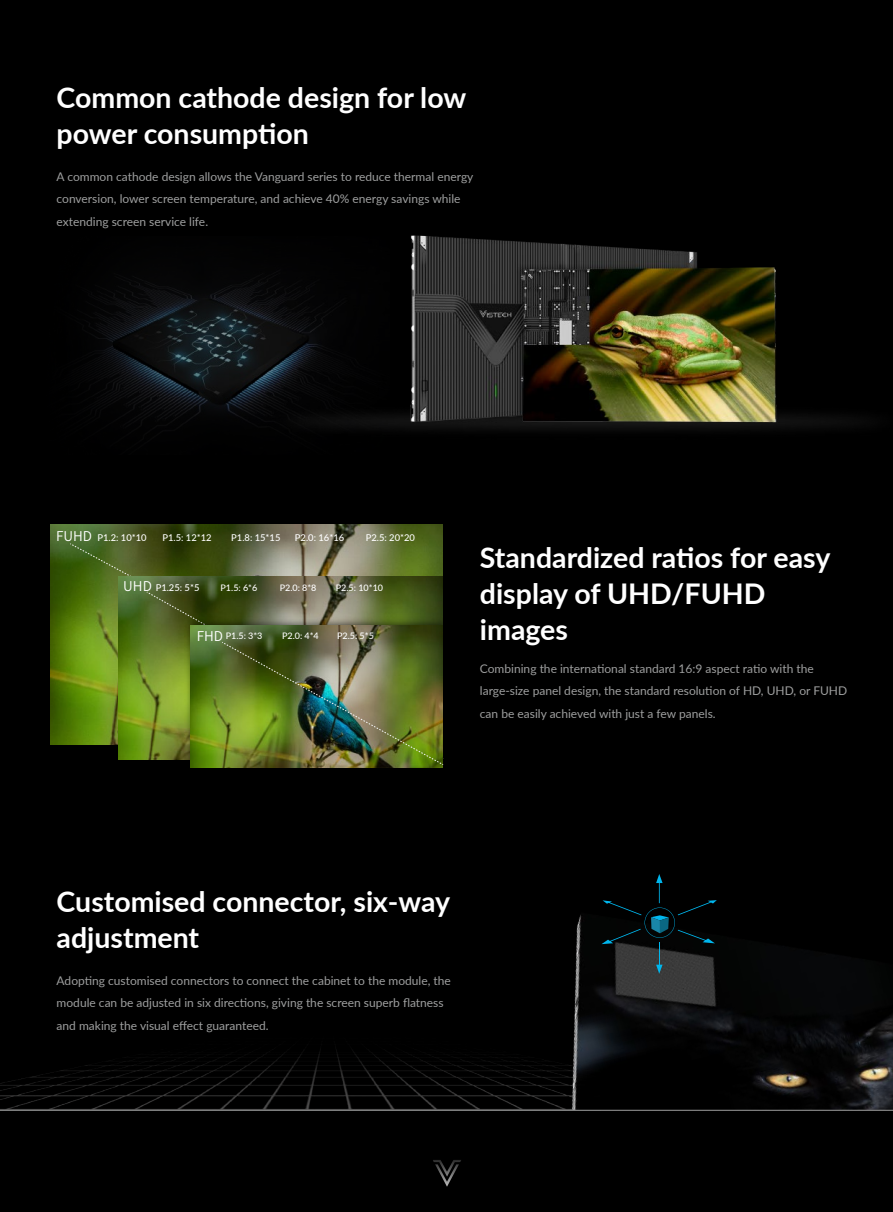
<style>
.page{position:relative;width:893px;height:1212px;background:#000}
.page>*{position:absolute;margin:0;border:0;box-sizing:border-box;transform-origin:0 0}
.t1{font:700 28.5px/36px "Lato";color:#fff}
.t2{font:13.5px "Source Han Sans SC";color:#fff}
.t3{font:12px/22.5px "Lato";color:#9e9f9f}
.t4{font:500 9.45px "Lato";color:#fff}
.t5{font:500 9px "Lato";color:#fff}
.s1{font-family:"Source Han Sans SC";font-weight:400;font-size:13.5px}
</style>
<div class="page">
<img style="left:89px;top:276px;width:143px;height:157px">
<svg style="left:433px;top:1160px;width:28px;height:27px"></svg>
<img style="left:0;top:1050px;width:601px;height:60px">
<img style="left:571px;top:915px;width:322px;height:194px">
<svg style="left:601px;top:874px;width:116px;height:100px"></svg>
<hr style="left:0;top:1110px;width:893px;height:1px;background:#9d9e9e">
<img style="left:50px;top:524px;width:393px;height:221px">
<svg style="left:70px;top:543px;width:5px;height:4px"></svg>
<img style="left:74px;top:545px;width:368px;height:200px">
<img style="left:119px;top:576px;width:20px;height:183px">
<img style="left:139px;top:571px;width:305px;height:197px">
<img style="left:190px;top:625px;width:253px;height:142px">
<img style="left:222px;top:642px;width:221px;height:123px">
<img style="left:232px;top:235px;width:625px;height:195px">
<h1 class="t1" style="left:57px;top:78px;width:411px">Common cathode design for low power consumption</h1>
<p class="t3" style="left:57px;top:164px;width:418px">A common cathode design allows the Vanguard series to reduce thermal energy conversion, lower screen temperature, and achieve 40% energy savings while extending screen service life.</p>
<p class="t4" style="left:56px;top:530px;width:92px"><span class="s1">FUHD</span> P1.2: 10*10</p>
<p class="t4" style="left:162px;top:530px;width:51px">P1.5: 12*12</p>
<p class="t4" style="left:231px;top:530px;width:51px">P1.8: 15*15</p>
<p class="t4" style="left:295px;top:530px;width:51px">P2.0: 16*16</p>
<p class="t4" style="left:366px;top:530px;width:51px">P2.5: 20*20</p>
<p class="t2" style="left:123px;top:578px;width:30px">UHD</p>
<p class="t4" style="left:156px;top:580px;width:45px">P1.25: 5*5</p>
<p class="t5" style="left:221px;top:581px;width:38px">P1.5: 6*6</p>
<p class="t5" style="left:280px;top:581px;width:38px">P2.0: 8*8</p>
<p class="t5" style="left:336px;top:581px;width:49px">P2.5: 10*10</p>
<p class="t2" style="left:197px;top:628px;width:28px">FHD</p>
<p class="t5" style="left:226px;top:629px;width:38px">P1.5: 3*3</p>
<p class="t5" style="left:282px;top:629px;width:38px">P2.0: 4*4</p>
<p class="t5" style="left:337px;top:629px;width:38px">P2.5: 5*5</p>
<h1 class="t1" style="left:480px;top:539px;width:352px">Standardized ratios for easy display of UHD/FUHD images</h1>
<p class="t3" style="left:480px;top:657px;width:369px">Combining the international standard 16:9 aspect ratio with the large-size panel design, the standard resolution of HD, UHD, or FUHD can be easily achieved with just a few panels.</p>
<h1 class="t1" style="left:57px;top:882px;width:395px">Customised connector, six-way adjustment</h1>
<p class="t3" style="left:57px;top:968px;width:396px">Adopting customised connectors to connect the cabinet to the module, the module can be adjusted in six directions, giving the screen superb flatness and making the visual effect guaranteed.</p>
</div>
